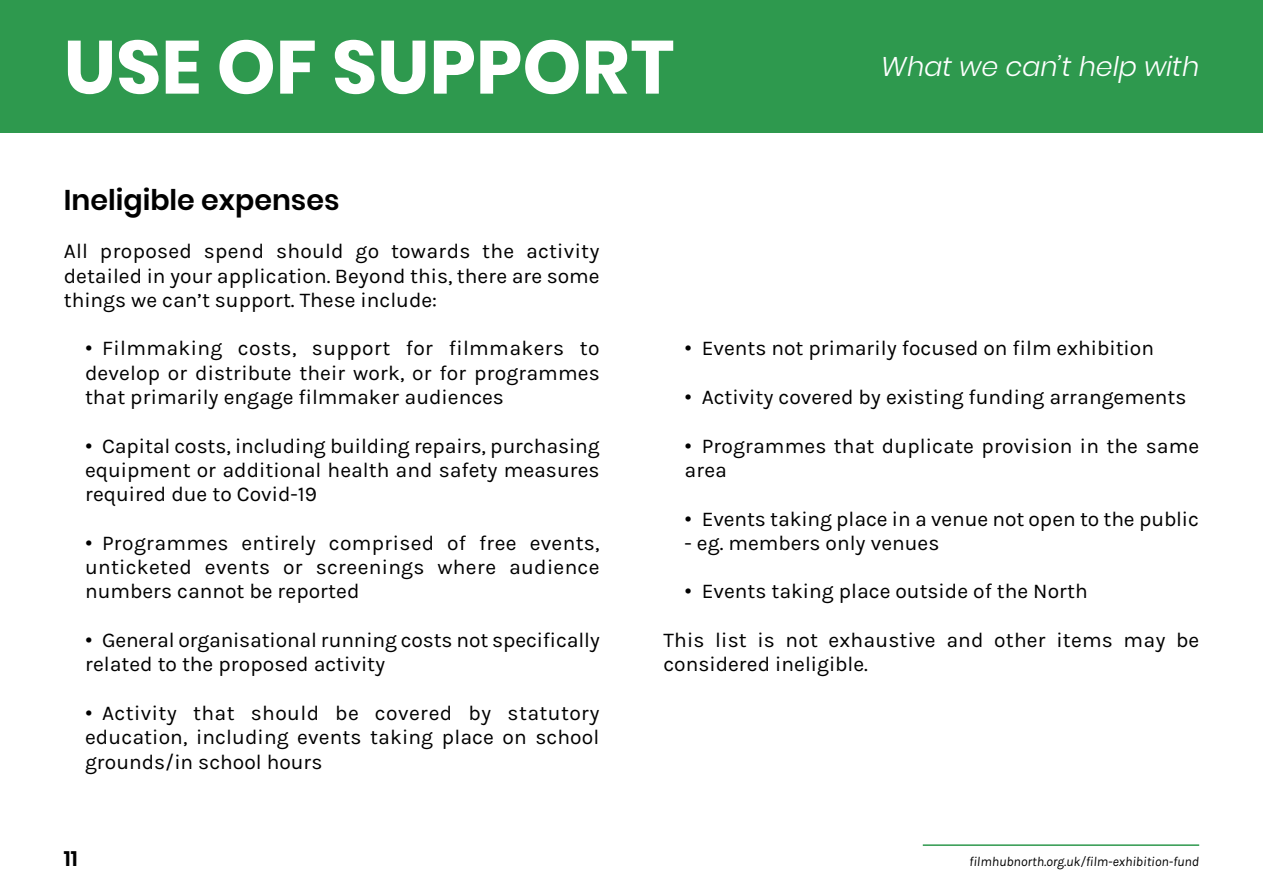
<style>
.page{position:relative;width:1263px;height:893px;background:#fff}
.page>*{position:absolute;margin:0;border:0;box-sizing:border-box;transform-origin:0 0}
.Page_Header{font:700 75px "Poppins";color:#fff}
.Section_Header{font:600 28.5px "Poppins";color:#000}
.Page_Sub-Header{font:italic 300 27px "Poppins";color:#fff}
.Body_Text{font:21px/24.3px "Karla";color:#000;text-align:justify}
.Page_Numbers{font:600 21px "Poppins";color:#000}
.Footer_URL{font:italic 13.5px "Karla";color:#000}
.s1{font-family:"Poppins"}
</style>
<div class="page">
<div style="left:0;top:0;width:1263px;height:133px;background:#2e994e"></div>
<hr style="left:923px;top:844px;width:276px;height:2px;background:#2e994e">
<p class="Page_Header" style="left:64px;top:24px;width:612px">USE OF SUPPORT</p>
<p class="Page_Sub-Header" style="left:881px;top:51px;width:319px">What we can’t help with</p>
<p class="Section_Header" style="left:64px;top:183px;width:277px">Ineligible expenses</p>
<p class="Body_Text" style="left:64px;top:239px;width:537px">All proposed spend should go towards the activity detailed in your application. Beyond this, there are some things we can’t support. These include:</p>
<p class="Body_Text" style="left:85px;top:337px;width:516px"><span class="s1">•</span> Filmmaking costs, support for filmmakers to develop or distribute their work, or for programmes that primarily engage filmmaker audiences</p>
<p class="Body_Text" style="left:85px;top:434px;width:516px"><span class="s1">•</span> Capital costs, including building repairs, purchasing equipment or additional health and safety measures required due to Covid-19</p>
<p class="Body_Text" style="left:85px;top:531px;width:516px"><span class="s1">•</span> Programmes entirely comprised of free events, unticketed events or screenings where audience numbers cannot be reported</p>
<p class="Body_Text" style="left:85px;top:628px;width:516px"><span class="s1">•</span> General organisational running costs not specifically related to the proposed activity</p>
<p class="Body_Text" style="left:85px;top:701px;width:516px"><span class="s1">•</span> Activity that should be covered by statutory education, including events taking place on school grounds/in school hours</p>
<p class="Body_Text" style="left:685px;top:337px;width:471px"><span class="s1">•</span> Events not primarily focused on film exhibition</p>
<p class="Body_Text" style="left:685px;top:385px;width:503px"><span class="s1">•</span> Activity covered by existing funding arrangements</p>
<p class="Body_Text" style="left:685px;top:434px;width:516px"><span class="s1">•</span> Programmes that duplicate provision in the same area</p>
<p class="Body_Text" style="left:685px;top:507px;width:516px"><span class="s1">•</span> Events taking place in a venue not open to the public</p>
<p class="Body_Text" style="left:685px;top:531px;width:256px">- eg. members only venues</p>
<p class="Body_Text" style="left:685px;top:580px;width:405px"><span class="s1">•</span> Events taking place outside of the North</p>
<p class="Body_Text" style="left:663px;top:628px;width:537px">This list is not exhaustive and other items may be considered ineligible.</p>
<p class="Page_Numbers" style="left:64px;top:846px;width:15px">11</p>
<p class="Footer_URL" style="left:969px;top:854px;width:231px">filmhubnorth.org.uk/film-exhibition-fund</p>
</div>
